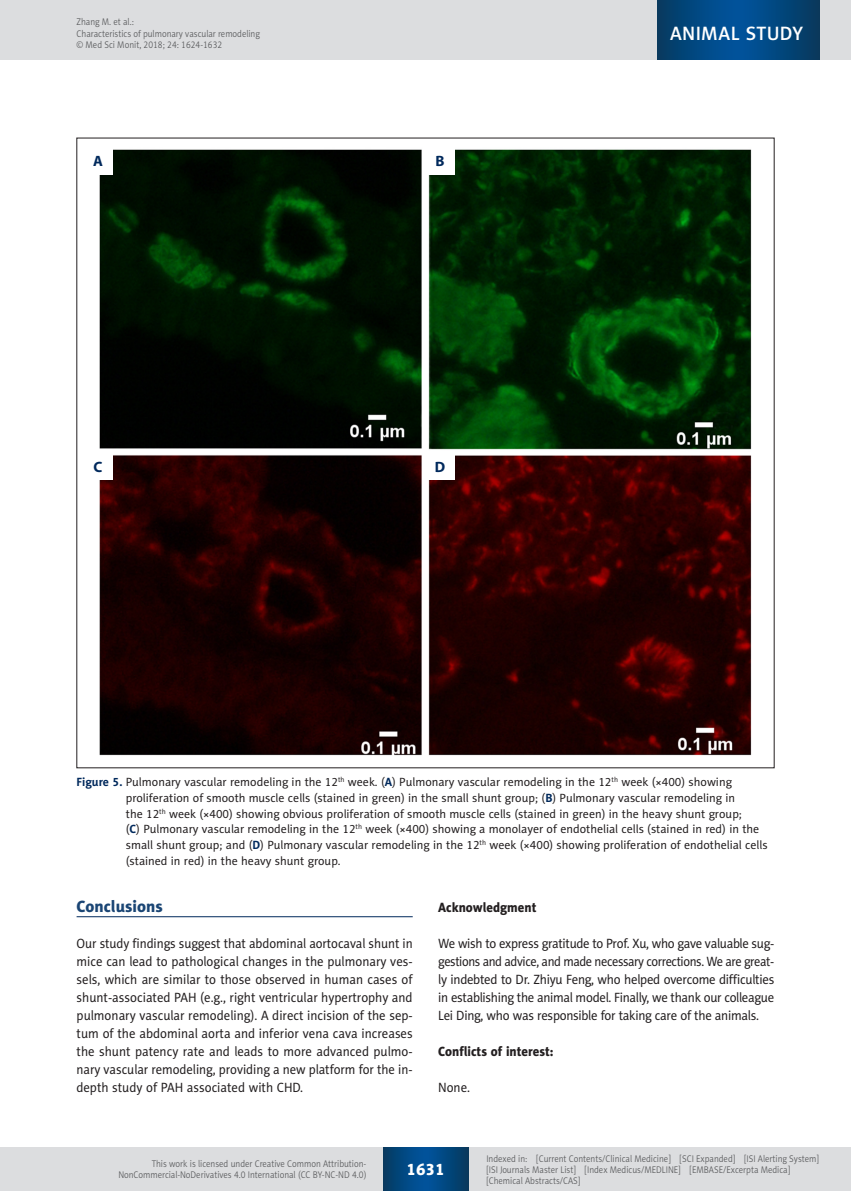
<style>
.page{position:relative;width:851px;height:1191px;background:#fff}
.page>*{position:absolute;margin:0;border:0;box-sizing:border-box;transform-origin:0 0}
.t1{font:19.5px "Naomi Sans EFN Medium";letter-spacing:.015em;color:#fff}
.MSM_Headline_1{font:16.5px "Naomi Sans EFN Heavy";color:#1a4574}
.t2{font:16.5px "Naomi Sans EFN Heavy";color:#fff}
.t3{font:700 15px "Myriad Pro";color:#00295c}
.MSM_Body{font:13.5px/18px "Naomi Sans EFN";letter-spacing:-.015em;color:#231f20;text-align:justify;scale:.94 1}
.MSM_Body-2{font:13.5px/18px "Naomi Sans EFN";letter-spacing:-.015em;color:#231f20;text-align:justify;scale:.95 1}
.MSM_Headline_2{font:13.5px "Naomi Sans EFN Heavy";color:#231f20;scale:.95 1}
.MSM_Rycina_tytul{font:12px/15.8px "Naomi Sans EFN";color:#231f20}
.t4{font:9.75px/11.2px "Naomi Sans EFN Light";color:#57585a;scale:.9 1}
.s1{font-weight:700;color:#00295c}
</style>
<div class="page">
<img style="left:99px;top:149px;width:653px;height:607px">
<div style="left:83px;top:146px;width:30px;height:28px;background:#fff"></div>
<div style="left:83px;top:452px;width:30px;height:28px;background:#fff"></div>
<div style="left:425px;top:146px;width:29px;height:28px;background:#fff"></div>
<div style="left:425px;top:452px;width:29px;height:28px;background:#fff"></div>
<hr style="left:77px;top:916px;width:335px;height:1px;background:#00295c">
<div style="left:0;top:1148px;width:850px;height:43px;background:#dcdddf"></div>
<svg style="left:383px;top:1147px;width:85px;height:43px;background:#02477e"></svg>
<div style="left:0;top:0;width:850px;height:60px;background:#dcdddf"></div>
<svg style="left:657px;top:0;width:162px;height:60px;background:#02477e"></svg>
<p class="t4" style="left:77px;top:16px;width:205px">Zhang M. et al.:<br>Characteristics of pulmonary vascular remodeling © Med Sci Monit, 2018; 24: 1624-1632</p>
<h1 class="t1" style="left:670px;top:22px;width:134px">ANIMAL STUDY</h1>
<p class="t3" style="left:93px;top:151px;width:11px">A</p>
<p class="t3" style="left:94px;top:457px;width:10px">C</p>
<p class="t3" style="left:435px;top:151px;width:11px">B</p>
<p class="t3" style="left:434px;top:457px;width:12px">D</p>
<p class="MSM_Rycina_tytul" style="left:126px;top:774px;width:643px;text-indent:-49px"><span class="s1">Figure 5.</span> Pulmonary vascular remodeling in the 12<sup>th</sup> week. (<span class="s1">A</span>) Pulmonary vascular remodeling in the 12<sup>th</sup> week (×400) showing proliferation of smooth muscle cells (stained in green) in the small shunt group; (<span class="s1">B</span>) Pulmonary vascular remodeling in<br>the 12<sup>th</sup> week (×400) showing obvious proliferation of smooth muscle cells (stained in green) in the heavy shunt group;<br>(<span class="s1">C</span>) Pulmonary vascular remodeling in the 12<sup>th</sup> week (×400) showing a monolayer of endothelial cells (stained in red) in the small shunt group; and (<span class="s1">D</span>) Pulmonary vascular remodeling in the 12<sup>th</sup> week (×400) showing proliferation of endothelial cells (stained in red) in the heavy shunt group.</p>
<p class="MSM_Headline_1" style="left:77px;top:896px;width:88px">Conclusions</p>
<p class="MSM_Body" style="left:77px;top:934px;width:359px">Our study findings suggest that abdominal aortocaval shunt in mice can lead to pathological changes in the pulmonary ves&shy;sels, which are similar to those observed in human cases of shunt-associated PAH (e.g., right ventricular hypertrophy and pulmonary vascular remodeling). A direct incision of the sep&shy;tum of the abdominal aorta and inferior vena cava increases the shunt patency rate and leads to more advanced pulmo&shy;nary vascular remodeling, providing a new platform for the in&shy;depth study of PAH associated with CHD.</p>
<p class="MSM_Headline_2" style="left:438px;top:899px;width:105px">Acknowledgment</p>
<p class="MSM_Body-2" style="left:438px;top:934px;width:355px">We wish to express gratitude to Prof. Xu, who gave valuable sug&shy;gestions and advice, and made necessary corrections. We are great&shy;ly indebted to Dr. Zhiyu Feng, who helped overcome difficulties in establishing the animal model. Finally, we thank our colleague Lei Ding, who was responsible for taking care of the animals.</p>
<p class="MSM_Headline_2" style="left:438px;top:1043px;width:123px">Conflicts of interest:</p>
<p class="MSM_Body-2" style="left:438px;top:1078px;width:35px">None.</p>
<p class="t4" style="left:118px;top:1158px;width:277px;text-align:right">This work is licensed under Creative Common Attribution-<br>NonCommercial-NoDerivatives 4.0 International (CC BY-NC-ND 4.0)</p>
<h2 class="t2" style="left:406px;top:1159px;width:40px">1631</h2>
<p class="t4" style="left:486px;top:1152px;width:371px">Indexed in: [Current Contents/Clinical Medicine] [SCI Expanded] [ISI Alerting System] [ISI Journals Master List] [Index Medicus/MEDLINE] [EMBASE/Excerpta Medica] [Chemical Abstracts/CAS]</p>
</div>
